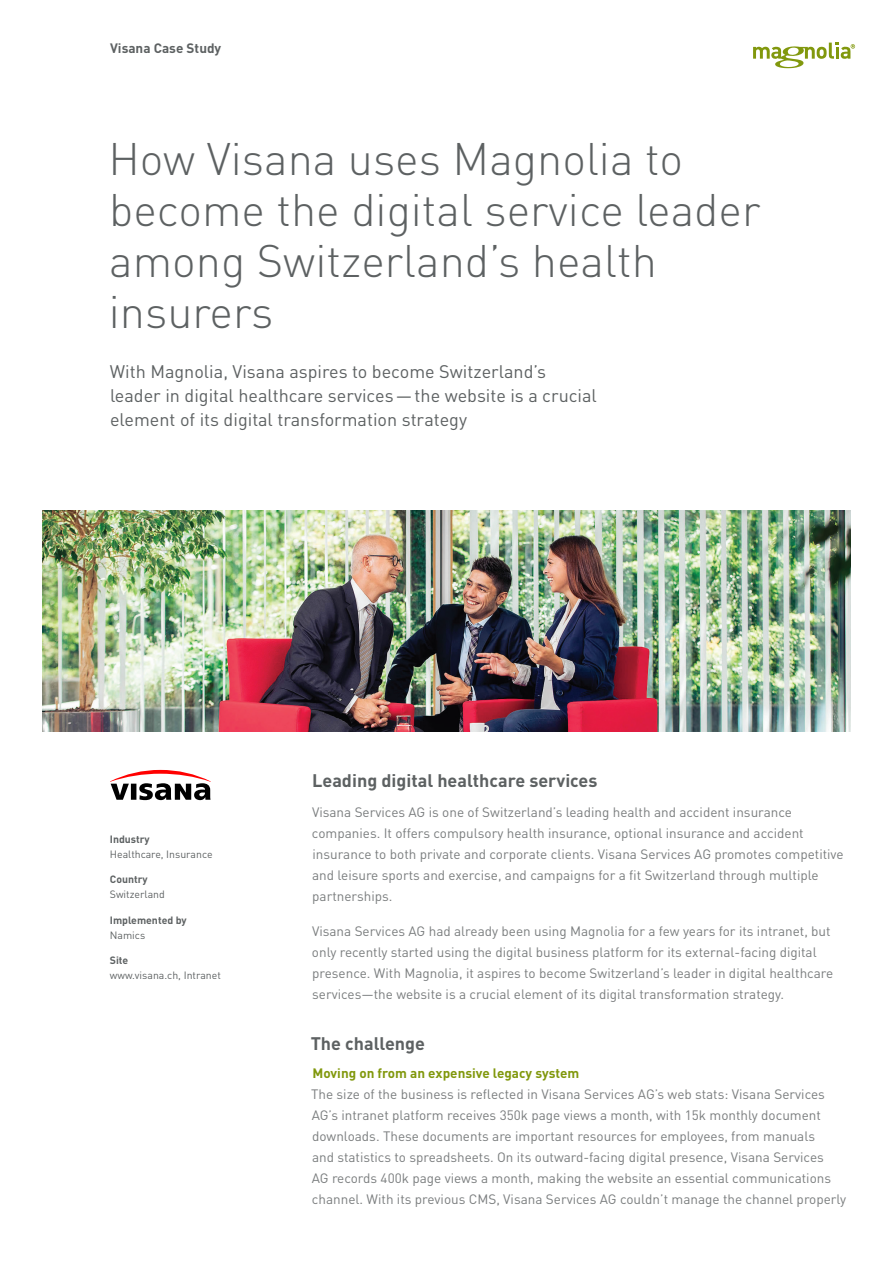
<style>
.page{position:relative;width:893px;height:1263px;background:#fff}
.page>*{position:absolute;margin:0;border:0;box-sizing:border-box;transform-origin:0 0}
.t1{font:300 45px/51px "DIN Pro";color:#5d6162}
.t2{font:18px/24px "DIN Pro";color:#5d6162}
.t3{font:700 18px "DIN Pro";color:#5d6162}
.body{font:13.5px/21px "DIN Pro";color:#7a7d7e}
.t4{font:700 13.5px "DIN Pro";color:#81980d}
.t5{font:700 13.5px "DIN Pro";color:#5d6162}
.side_caption{font:10.5px "DIN Pro";color:#5d6162}
.side_caption_bold{font:700 10.5px "DIN Pro";color:#5d6162}
</style>
<div class="page">
<img style="left:43px;top:511px;width:807px;height:221px">
<svg style="left:110px;top:770px;width:101px;height:30px"></svg>
<svg style="left:753px;top:43px;width:103px;height:25px"></svg>
<p class="t5" style="left:110px;top:39px;width:113px">Visana Case Study</p>
<p class="t1" style="left:109px;top:131px;width:653px">How Visana uses Magnolia to become the digital service leader among Switzerland’s health insurers</p>
<p class="t2" style="left:110px;top:358px;width:489px">With Magnolia, Visana aspires to become Switzerland’s leader in digital healthcare services—the website is a crucial element of its digital transformation strategy</p>
<p class="side_caption_bold" style="left:110px;top:832px;width:41px">Industry</p>
<p class="side_caption" style="left:110px;top:847px;width:104px">Healthcare, Insurance</p>
<p class="side_caption_bold" style="left:110px;top:872px;width:39px">Country</p>
<p class="side_caption" style="left:110px;top:887px;width:56px">Switzerland</p>
<p class="side_caption_bold" style="left:110px;top:913px;width:78px">Implemented by</p>
<p class="side_caption" style="left:110px;top:928px;width:37px">Namics</p>
<p class="side_caption_bold" style="left:110px;top:953px;width:20px">Site</p>
<p class="side_caption" style="left:110px;top:968px;width:112px">www.visana.ch, Intranet</p>
<p class="t3" style="left:312px;top:768px;width:287px">Leading digital healthcare services</p>
<p class="body" style="left:312px;top:801px;width:533px">Visana Services AG is one of Switzerland’s leading health and accident insurance companies. It offers compulsory health insurance, optional insurance and accident insurance to both private and corporate clients. Visana Services AG promotes competitive and leisure sports and exercise, and campaigns for a fit Switzerland through multiple partnerships.</p>
<p class="body" style="left:312px;top:920px;width:523px">Visana Services AG had already been using Magnolia for a few years for its intranet, but only recently started using the digital business platform for its external-facing digital presence. With Magnolia, it aspires to become Switzerland’s leader in digital healthcare services—the website is a crucial element of its digital transformation strategy.</p>
<p class="t3" style="left:311px;top:1031px;width:116px">The challenge</p>
<p class="t4" style="left:312px;top:1064px;width:268px">Moving on from an expensive legacy system</p>
<p class="body" style="left:311px;top:1083px;width:537px">The size of the business is reflected in Visana Services AG’s web stats: Visana Services AG’s intranet platform receives 350k page views a month, with 15k monthly document downloads. These documents are important resources for employees, from manuals<br>and statistics to spreadsheets. On its outward-facing digital presence, Visana Services<br>AG records 400k page views a month, making the website an essential communications channel. With its previous CMS, Visana Services AG couldn’t manage the channel properly</p>
</div>
